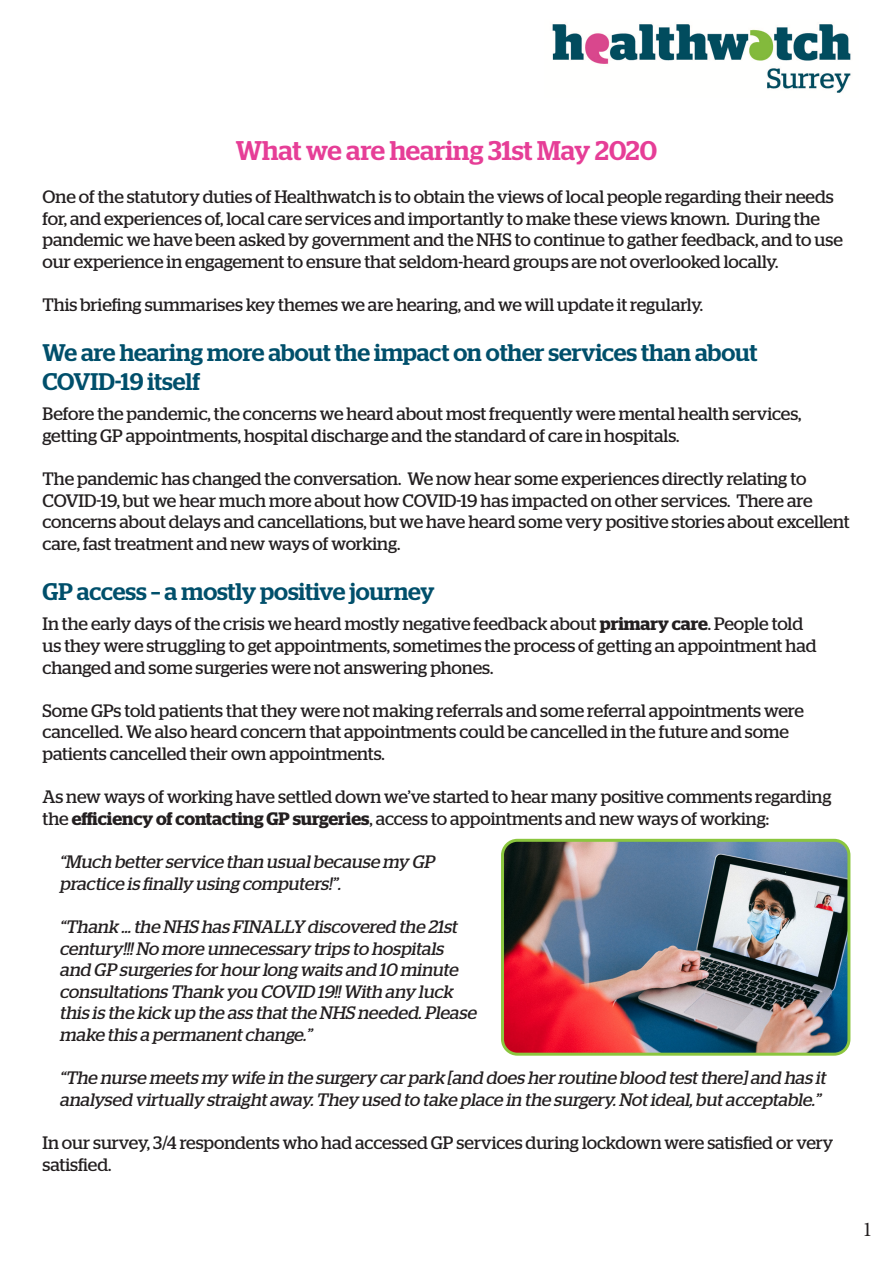
<style>
.page{position:relative;width:893px;height:1263px;background:#fff}
.page>*{position:absolute;margin:0;border:0;box-sizing:border-box;transform-origin:0 0}
.t1{font:500 27px "Stag";color:#e63e97}
.t2{font:500 24px/28.8px "Stag";color:#004f6b}
.t3{font:21px "Minion Pro";color:#231f20}
.t4{font:18px/21.6px "Stag";letter-spacing:-.005em;color:#231f20}
.t5{font:italic 18px/21.6px "Stag";letter-spacing:-.025em;color:#231f20}
.s1{font-weight:600}
</style>
<div class="page">
<img style="left:552px;top:24px;width:299px;height:69px">
<img style="left:505px;top:841px;width:344px;height:211px">
<div style="left:501px;top:839px;width:349px;height:217px;border:3px solid #8bc63e;border-radius:15px"></div>
<p class="t1" style="left:236px;top:134px;width:423px">What we are hearing 31st May 2020</p>
<p class="t4" style="left:43px;top:186px;width:802px">One of the statutory duties of Healthwatch is to obtain the views of local people regarding their needs for, and experiences of, local care services and importantly to make these views known. During the pandemic we have been asked by government and the NHS to continue to gather feedback, and to use our experience in engagement to ensure that seldom-heard groups are not overlooked locally.</p>
<p class="t4" style="left:43px;top:294px;width:662px">This briefing summarises key themes we are hearing, and we will update it regularly.</p>
<p class="t2" style="left:43px;top:338px;width:716px">We are hearing more about the impact on other services than about<br>COVID-19 itself</p>
<p class="t4" style="left:43px;top:403px;width:760px">Before the pandemic, the concerns we heard about most frequently were mental health services, getting GP appointments, hospital discharge and the standard of care in hospitals.</p>
<p class="t4" style="left:43px;top:468px;width:809px">The pandemic has changed the conversation. We now hear some experiences directly relating to COVID-19, but we hear much more about how COVID-19 has impacted on other services. There are concerns about delays and cancellations, but we have heard some very positive stories about excellent care, fast treatment and new ways of working.</p>
<p class="t2" style="left:43px;top:577px;width:394px">GP access – a mostly positive journey</p>
<p class="t4" style="left:43px;top:613px;width:775px">In the early days of the crisis we heard mostly negative feedback about <span class="s1">primary care</span>. People told us they were struggling to get appointments, sometimes the process of getting an appointment had changed and some surgeries were not answering phones.</p>
<p class="t4" style="left:43px;top:699px;width:763px">Some GPs told patients that they were not making referrals and some referral appointments were cancelled. We also heard concern that appointments could be cancelled in the future and some patients cancelled their own appointments.</p>
<p class="t4" style="left:43px;top:786px;width:790px">As new ways of working have settled down we’ve started to hear many positive comments regarding the <span class="s1">efficiency of contacting GP surgeries</span>, access to appointments and new ways of working:</p>
<p class="t5" style="left:60px;top:851px;width:380px">“Much better service than usualbecause my GP practice is finally using computers!”.</p>
<p class="t5" style="left:60px;top:915px;width:422px">“Thank … the NHS has FINALLY discovered the 21st century!!!No more unnecessary trips to hospitals and GP surgeries for hour long waits and 10 minute consultations Thank you COVID 19!!With any luck this is the kick up the ass thatthe NHS needed.Please make this a permanentchange.”</p>
<p class="t5" style="left:60px;top:1067px;width:771px">“The nurse meets my wife in the surgery car park [and does her routine blood testthere]and has it analysed virtually straightaway.They used to take place in the surgery.Notideal,butacceptable.”</p>
<p class="t4" style="left:43px;top:1131px;width:792px">In our survey, 3/4 respondents who had accessed GP services during lockdown were satisfied or very satisfied.</p>
<p class="t3" style="left:862px;top:1216px;width:12px">1</p>
</div>
